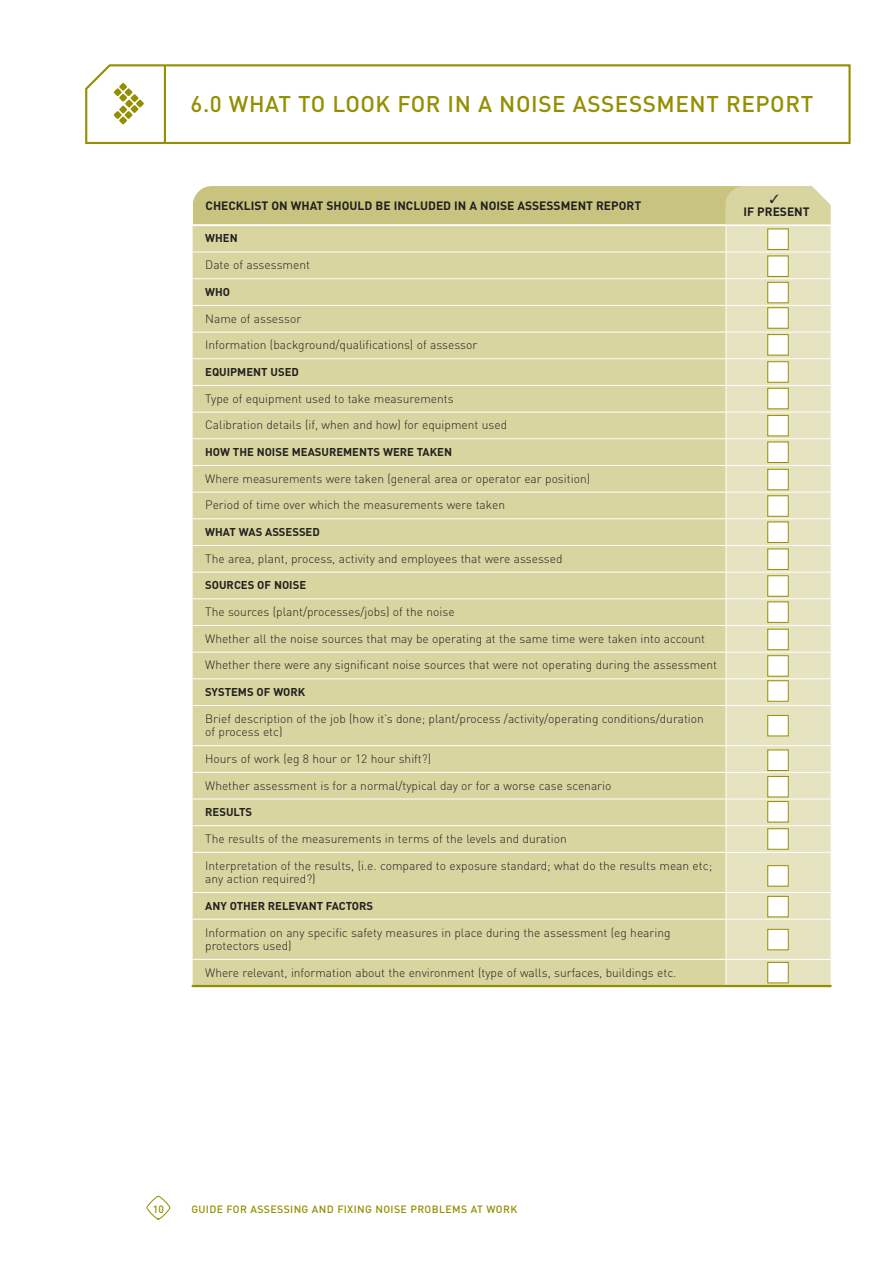
<style>
.page{position:relative;width:893px;height:1263px;background:#fff}
.page>*{position:absolute;margin:0;border:0;box-sizing:border-box;transform-origin:0 0}
.t1{font:500 22.5px "DIN";letter-spacing:.025em;color:#938f01}
.Table_Body{font:300 12px/13.5px "DIN";color:#231f20}
.Table_Title{font:700 12px/13.5px "DIN";color:#231f20;text-align:center}
.Table_Sub_2{font:700 11.25px "DIN";color:#231f20}
.t2{font:500 10.5px "DIN";letter-spacing:.035em;color:#938f01}
</style>
<div class="page">
<svg style="left:146px;top:1196px;width:24px;height:23px"></svg>
<svg style="left:85px;top:64px;width:766px;height:79px"></svg>
<svg style="left:163px;top:64px;width:4px;height:80px"></svg>
<div style="left:193px;top:706px;width:533px;height:279px;background:#d9d5a0"></div>
<div style="left:727px;top:706px;width:104px;height:279px;background:#e5e3c0"></div>
<hr style="left:192px;top:745px;width:534px;height:1px;background:#fff">
<hr style="left:726px;top:745px;width:105px;height:1px;background:#fff">
<hr style="left:192px;top:772px;width:534px;height:1px;background:#fff">
<hr style="left:726px;top:772px;width:105px;height:1px;background:#fff">
<hr style="left:192px;top:799px;width:534px;height:1px;background:#fff">
<hr style="left:726px;top:799px;width:105px;height:1px;background:#fff">
<hr style="left:192px;top:825px;width:534px;height:1px;background:#fff">
<svg style="left:192px;top:746px;width:1px;height:106px"></svg>
<hr style="left:726px;top:825px;width:105px;height:1px;background:#fff">
<svg style="left:726px;top:746px;width:1px;height:106px"></svg>
<hr style="left:192px;top:852px;width:534px;height:1px;background:#fff">
<hr style="left:726px;top:852px;width:105px;height:1px;background:#fff">
<hr style="left:192px;top:892px;width:534px;height:1px;background:#fff">
<svg style="left:192px;top:893px;width:1px;height:26px"></svg>
<hr style="left:726px;top:892px;width:105px;height:1px;background:#fff">
<svg style="left:726px;top:893px;width:1px;height:26px"></svg>
<hr style="left:192px;top:919px;width:534px;height:1px;background:#fff">
<hr style="left:726px;top:919px;width:105px;height:1px;background:#fff">
<hr style="left:192px;top:959px;width:534px;height:1px;background:#fff">
<svg style="left:192px;top:960px;width:1px;height:25px"></svg>
<hr style="left:726px;top:959px;width:105px;height:1px;background:#fff">
<svg style="left:726px;top:960px;width:1px;height:25px"></svg>
<hr style="left:192px;top:985px;width:534px;height:2px;background:#938f01">
<hr style="left:726px;top:985px;width:105px;height:2px;background:#938f01">
<div style="left:768px;top:962px;width:20px;height:21px;background:#fff"></div>
<div style="left:767px;top:962px;width:22px;height:21px;border:1px solid #938f01"></div>
<div style="left:768px;top:929px;width:20px;height:21px;background:#fff"></div>
<div style="left:767px;top:929px;width:22px;height:21px;border:1px solid #938f01"></div>
<div style="left:768px;top:896px;width:20px;height:21px;background:#fff"></div>
<div style="left:767px;top:896px;width:22px;height:21px;border:1px solid #938f01"></div>
<div style="left:768px;top:866px;width:20px;height:20px;background:#fff"></div>
<div style="left:767px;top:865px;width:22px;height:21px;border:1px solid #938f01"></div>
<div style="left:768px;top:829px;width:20px;height:20px;background:#fff"></div>
<div style="left:767px;top:828px;width:22px;height:22px;border:1px solid #938f01"></div>
<div style="left:768px;top:801px;width:20px;height:21px;background:#fff"></div>
<div style="left:767px;top:801px;width:22px;height:21px;border:1px solid #938f01"></div>
<div style="left:768px;top:776px;width:20px;height:21px;background:#fff"></div>
<div style="left:767px;top:776px;width:22px;height:21px;border:1px solid #938f01"></div>
<div style="left:768px;top:750px;width:20px;height:20px;background:#fff"></div>
<div style="left:767px;top:750px;width:22px;height:21px;border:1px solid #938f01"></div>
<div style="left:768px;top:715px;width:20px;height:21px;background:#fff"></div>
<div style="left:767px;top:715px;width:22px;height:21px;border:1px solid #938f01"></div>
<svg style="left:192px;top:186px;width:639px;height:519px;background:#dbd7a6"></svg>
<p class="t1" style="left:191px;top:90px;width:624px">6.0 WHAT TO LOOK FOR IN A NOISE ASSESSMENT REPORT</p>
<p class="Table_Title" style="left:206px;top:199px;width:437px">CHECKLIST ON WHAT SHOULD BE INCLUDED IN A NOISE ASSESSMENT REPORT</p>
<p class="Table_Sub_2" style="left:205px;top:231px;width:34px">WHEN</p>
<p class="Table_Body" style="left:205px;top:258px;width:106px">Date of assessment</p>
<p class="Table_Sub_2" style="left:205px;top:284px;width:26px">WHO</p>
<p class="Table_Body" style="left:205px;top:311px;width:97px">Name of assessor</p>
<p class="Table_Body" style="left:205px;top:338px;width:274px">Information (background/qualifications) of assessor</p>
<p class="Table_Sub_2" style="left:205px;top:364px;width:95px">EQUIPMENT USED</p>
<p class="Table_Body" style="left:205px;top:392px;width:250px">Type of equipment used to take measurements</p>
<p class="Table_Body" style="left:205px;top:418px;width:303px">Calibration details (if, when and how) for equipment used</p>
<p class="Table_Sub_2" style="left:205px;top:444px;width:248px">HOW THE NOISE MEASUREMENTS WERE TAKEN</p>
<p class="Table_Body" style="left:205px;top:472px;width:386px">Where measurements were taken (general area or operator ear position)</p>
<p class="Table_Body" style="left:205px;top:498px;width:301px">Period of time over which the measurements were taken</p>
<p class="Table_Sub_2" style="left:205px;top:524px;width:116px">WHAT WAS ASSESSED</p>
<p class="Table_Body" style="left:205px;top:552px;width:359px">The area, plant, process, activity and employees that were assessed</p>
<p class="Table_Sub_2" style="left:205px;top:578px;width:102px">SOURCES OF NOISE</p>
<p class="Table_Body" style="left:205px;top:605px;width:251px">The sources (plant/processes/jobs) of the noise</p>
<p class="Table_Body" style="left:205px;top:632px;width:501px">Whether all the noise sources that may be operating at the same time were taken into account</p>
<p class="Table_Body" style="left:205px;top:658px;width:513px">Whether there were any significant noise sources that were not operating during the assessment</p>
<p class="Table_Sub_2" style="left:205px;top:684px;width:102px">SYSTEMS OF WORK</p>
<p class="Table_Body" style="left:205px;top:712px;width:500px">Brief description of the job (how it’s done; plant/process /activity/operating conditions/duration of process etc)</p>
<p class="Table_Body" style="left:205px;top:752px;width:227px">Hours of work (eg 8 hour or 12 hour shift?)</p>
<p class="Table_Body" style="left:205px;top:778px;width:408px">Whether assessment is for a normal/typical day or for a worse case scenario</p>
<p class="Table_Sub_2" style="left:205px;top:804px;width:48px">RESULTS</p>
<p class="Table_Body" style="left:205px;top:832px;width:363px">The results of the measurements in terms of the levels and duration</p>
<p class="Table_Body" style="left:205px;top:858px;width:508px">Interpretation of the results, (i.e. compared to exposure standard; what do the results mean etc; any action required?)</p>
<p class="Table_Sub_2" style="left:205px;top:898px;width:169px">ANY OTHER RELEVANT FACTORS</p>
<p class="Table_Body" style="left:205px;top:925px;width:467px">Information on any specific safety measures in place during the assessment (eg hearing protectors used)</p>
<p class="Table_Body" style="left:205px;top:965px;width:473px">Where relevant, information about the environment (type of walls, surfaces, buildings etc.</p>
<p class="Table_Title" style="left:743px;top:191px;width:68px">✓<br>IF PRESENT</p>
<p class="t2" style="left:153px;top:1202px;width:13px">10</p>
<p class="t2" style="left:191px;top:1202px;width:327px">GUIDE FOR ASSESSING AND FIXING NOISE PROBLEMS AT WORK</p>
</div>
